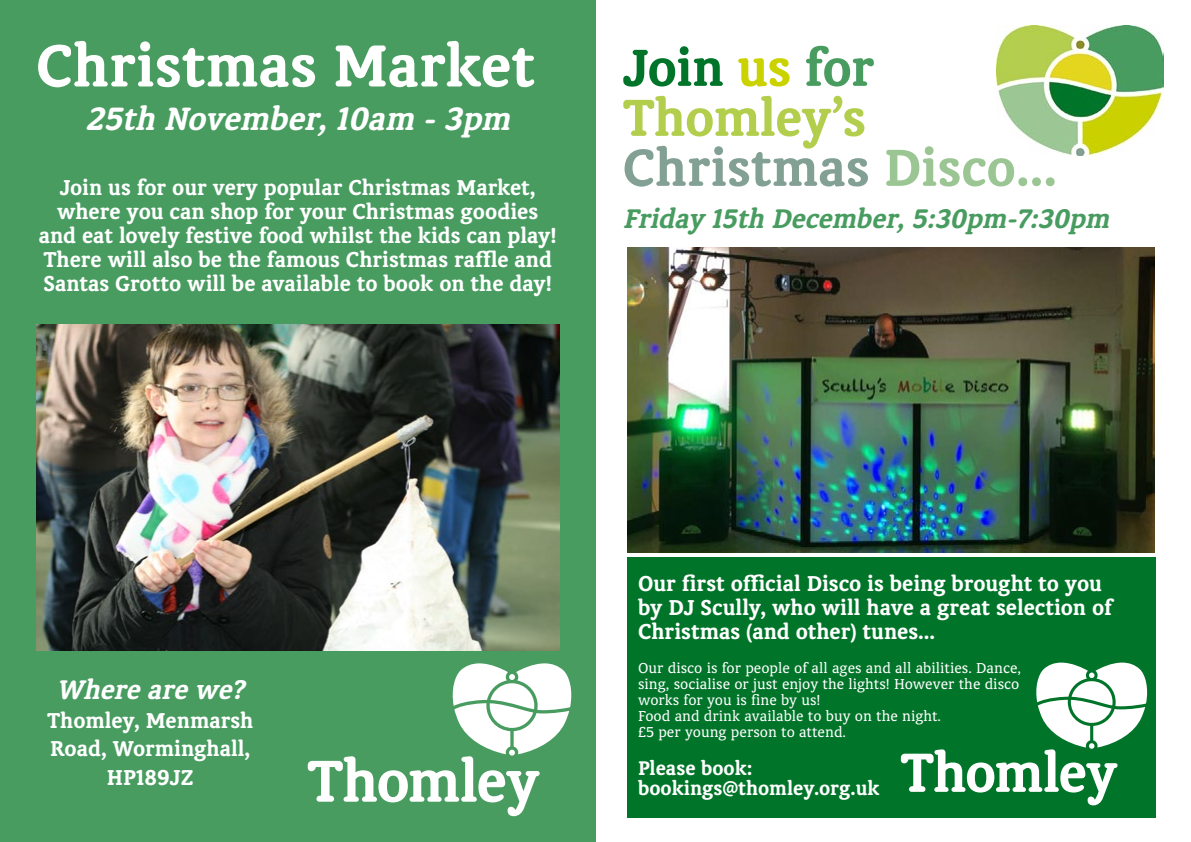
<style>
.page{position:relative;width:1191px;height:842px;background:#fff}
.page>*{position:absolute;margin:0;border:0;box-sizing:border-box;transform-origin:0 0}
.t1{font:700 66px "Classic Round";color:#fff}
.t2{font:700 58px/50px "Classic Round";letter-spacing:-.01em;color:#b3ce4d}
.t3{font:italic 700 36px "Classic Round";color:#fff}
.t4{font:italic 700 30px "Classic Round";color:#489c60}
.t5{font:italic 700 30px "Classic Round";color:#fff}
.t6{font:700 24px/24px "Classic Round";color:#fff;text-align:center}
.t7{font:700 22px/20px "Classic Round";color:#fff}
.t8{font:16px/16px "Classic Round";color:#fff}
.s1{color:#007529}
.s2{color:#cad200}
.s3{color:#489c60}
.s4{color:#82a094}
.s5{color:#9bc694}
</style>
<div class="page">
<div style="left:0;top:313px;width:595px;height:529px;background:#489c60"></div>
<img style="left:36px;top:324px;width:523px;height:327px">
<div style="left:0;top:0;width:595px;height:323px;background:#489c60"></div>
<svg style="left:308px;top:663px;width:263px;height:153px"></svg>
<div style="left:627px;top:557px;width:528px;height:260px;background:#007529"></div>
<img style="left:627px;top:248px;width:527px;height:304px">
<svg style="left:901px;top:663px;width:246px;height:142px"></svg>
<img style="left:996px;top:26px;width:167px;height:130px">
<h1 class="t1" style="left:36px;top:30px;width:500px">Christmas Market</h1>
<h3 class="t3" style="left:85px;top:99px;width:434px">25th November,10am -3pm</h3>
<p class="t6" style="left:39px;top:175px;width:519px">Join us for our very popular Christmas Market, where you can shop for your Christmas goodies and eat lovely festive food whilst the kids can play!<br>There will also be the famous Christmas raffle and Santas Grotto will be available to book on the day!</p>
<h2 class="t2" style="left:622px;top:44px;width:436px"><span class="s1">Join</span> <span class="s2">us</span> <span class="s3">for<br></span>Thomley’s<br><span class="s4">Christmas</span> <span class="s5">Disco...</span></h2>
<p class="t4" style="left:622px;top:202px;width:495px">Friday 15th December,5:30pm-7:30pm</p>
<p class="t5" style="left:56px;top:673px;width:196px">Where are we?</p>
<p class="t6" style="left:47px;top:706px;width:208px;line-height:28.8px">Thomley, Menmarsh<br>Road, Worminghall,<br>HP189JZ</p>
<p class="t6" style="left:638px;top:571px;width:475px;text-align:left">Our first official Disco is being brought to you by DJ Scully, who will have a great selection of<br>Christmas (and other) tunes...</p>
<p class="t8" style="left:638px;top:660px;width:384px">Our disco is for people of all ages and all abilities. Dance, sing, socialise or just enjoy the lights! However the disco works for you is fine by us!<br>Food and drink available to buy on the night.<br>£5 per young person to attend.</p>
<p class="t7" style="left:638px;top:758px;width:243px">Please book: bookings@thomley.org.uk</p>
</div>
